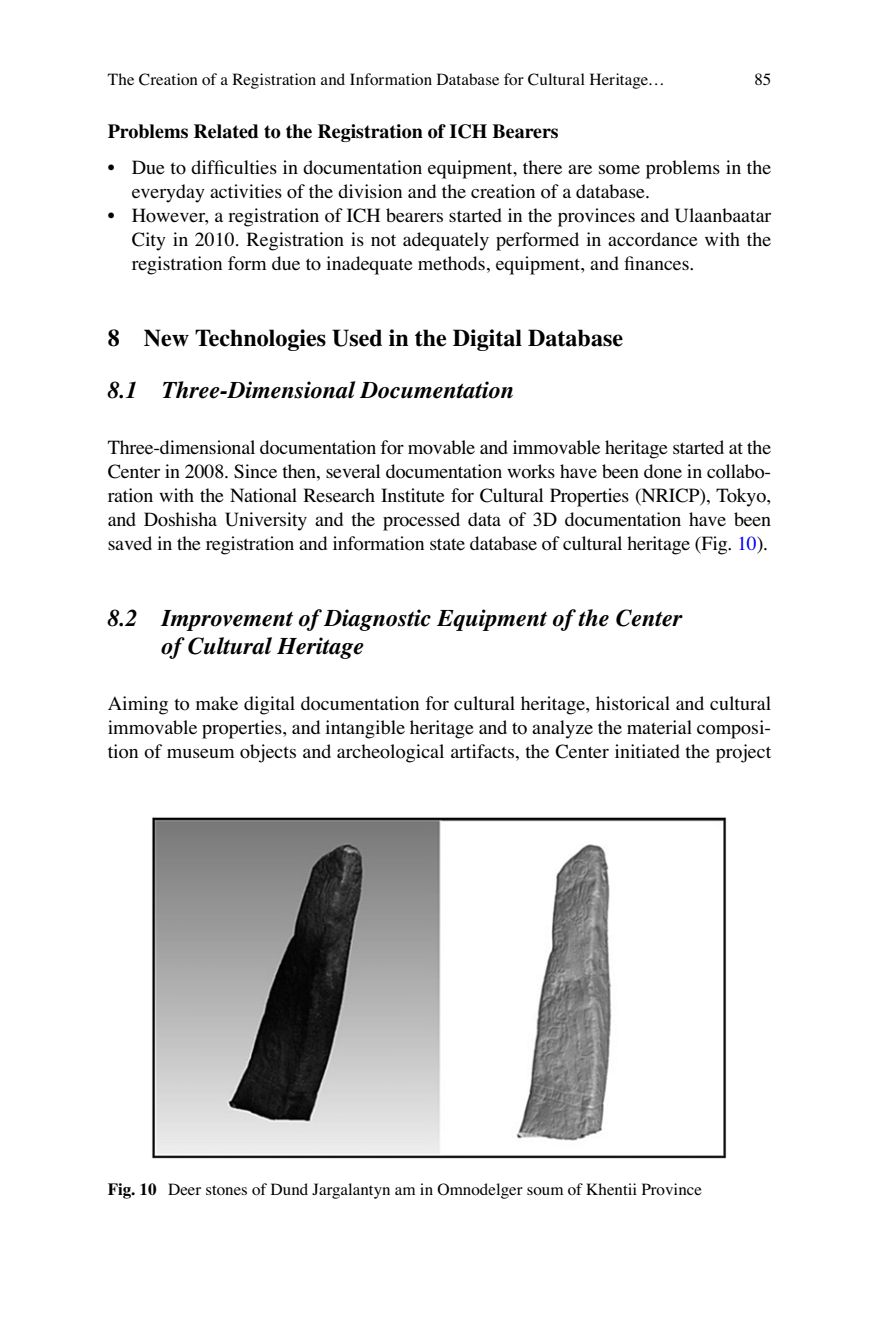
<style>
.page{position:relative;width:879px;height:1333px;background:#fff}
.page>*{position:absolute;margin:0;border:0;box-sizing:border-box;transform-origin:0 0}
.t1{font:italic 700 24px/28px "Ffjrrt Times";color:#000}
.t2{font:700 24px "Mtwkdq Times";color:#000}
.t3{font:20px/24px "Jdrwnb Times";color:#000;text-align:justify}
.t4{font:700 20px "Mtwkdq Times";color:#000}
.t5{font:17px "Jdrwnb Times";color:#000}
.s1{color:#0000fa}
.s2{font-family:"Mtwkdq Times";font-weight:700}
</style>
<div class="page">
<img style="left:152px;top:817px;width:575px;height:341px">
<p class="t5" style="left:108px;top:73px;width:559px">The Creation of a Registration and Information Database for Cultural Heritage…</p>
<p class="t5" style="left:754px;top:73px;width:18px">85</p>
<p class="t4" style="left:108px;top:124px;width:452px">Problems Related to the Registration of ICH Bearers</p>
<p class="t3" style="left:132px;top:157px;width:641px;text-indent:-24px">• Due to difficulties in documentation equipment, there are some problems in the everyday activities of the division and the creation of a database.</p>
<p class="t3" style="left:132px;top:205px;width:641px;text-indent:-24px">• However, a registration of ICH bearers started in the provinces and Ulaanbaatar City in 2010. Registration is not adequately performed in accordance with the registration form due to inadequate methods, equipment, and finances.</p>
<p class="t2" style="left:108px;top:329px;width:517px">8 New Technologies Used in the Digital Database</p>
<p class="t1" style="left:108px;top:378px;width:408px">8.1 Three-Dimensional Documentation</p>
<p class="t3" style="left:108px;top:437px;width:665px">Three-dimensional documentation for movable and immovable heritage started at the Center in 2008. Since then, several documentation works have been done in collabo&shy;ration with the National Research Institute for Cultural Properties (NRICP), Tokyo, and Doshisha University and the processed data of 3D documentation have been saved in the registration and information state database of cultural heritage (Fig. <span class="s1">10</span> ).</p>
<p class="t1" style="left:162px;top:606px;width:522px;text-indent:-54px">8.2 Improvement of Diagnostic Equipment of the Center of Cultural Heritage</p>
<p class="t3" style="left:108px;top:693px;width:665px">Aiming to make digital documentation for cultural heritage, historical and cultural immovable properties, and intangible heritage and to analyze the material composi&shy;tion of museum objects and archeological artifacts, the Center initiated the project</p>
<p class="t5" style="left:108px;top:1182px;width:596px"><span class="s2">Fig. 10</span> Deer stones of Dund Jargalantyn am in Omnodelger soum of Khentii Province</p>
</div>
